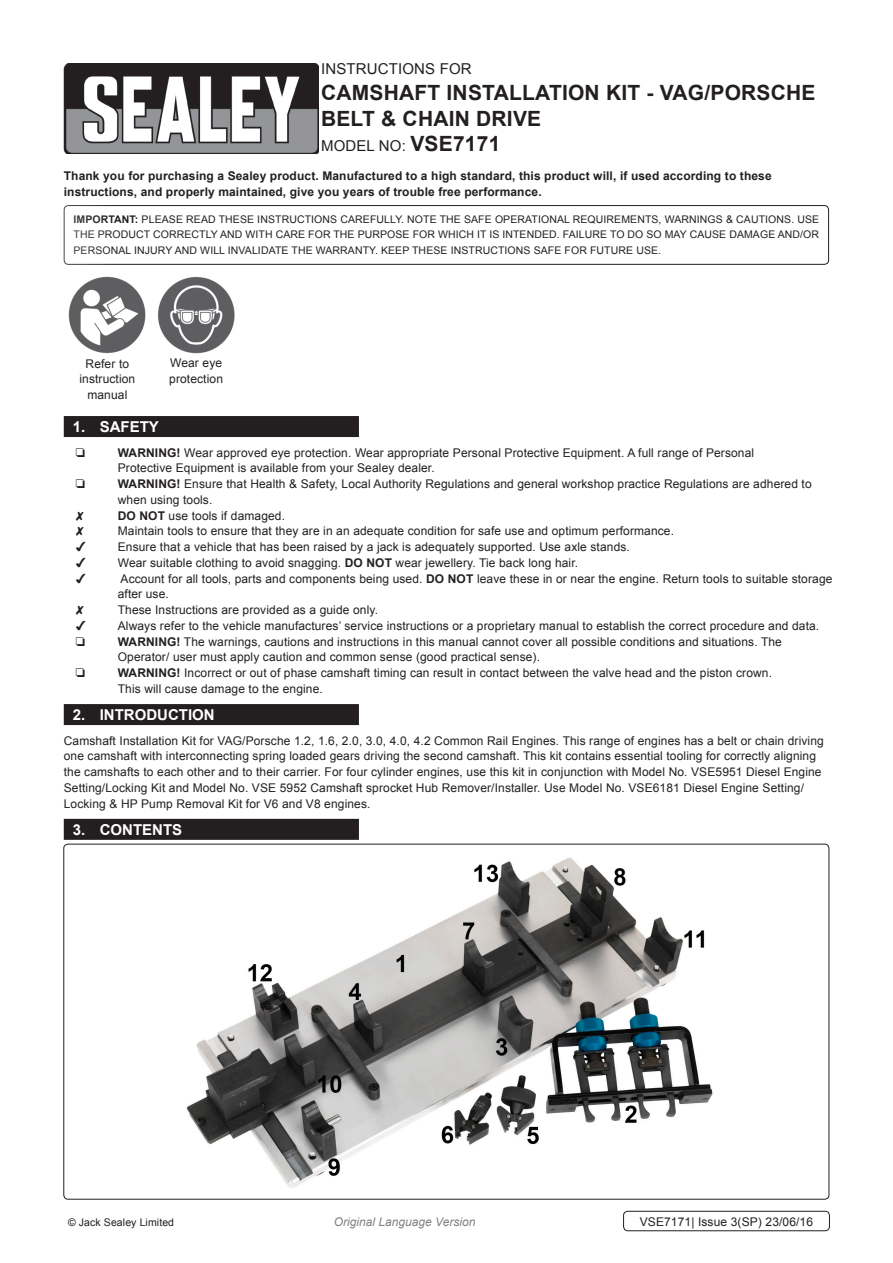
<style>
.page{position:relative;width:893px;height:1263px;background:#fff}
.page>*{position:absolute;margin:0;border:0;box-sizing:border-box;transform-origin:0 0}
.Instructions_Model_N{font:700 21px "Arial";letter-spacing:.01em;color:#231f20}
.t1{font:700 15px "Arial";color:#fff}
.Instructions_Model_N-2{font:15px "Arial";letter-spacing:.01em;color:#231f20}
.Body{font:12px/15.8px "Arial";letter-spacing:.01em;color:#231f20}
.Body-2{font:700 12px/15.8px "Arial";letter-spacing:.01em;color:#231f20}
.Body__Footer{font:12px "Arial";letter-spacing:.01em;color:#231f20}
.t2{font:italic 12px "Arial";color:#808285}
.t3{font:12px "Monotype Sorts";color:#231f20}
.Body__Justified__7pt{font:10.5px/15.8px "Arial";letter-spacing:.01em;color:#231f20;text-align:justify}
.s1{font-weight:700;font-size:21px}
.s2{font-weight:700}
</style>
<div class="page">
<img style="left:64px;top:64px;width:254px;height:90px">
<div style="left:64px;top:205px;width:765px;height:60px;border:1px solid #231f20;border-radius:4px"></div>
<div style="left:64px;top:416px;width:295px;height:21px;background:#231f20"></div>
<div style="left:64px;top:704px;width:295px;height:21px;background:#231f20"></div>
<div style="left:64px;top:819px;width:295px;height:21px;background:#231f20"></div>
<img style="left:68px;top:276px;width:78px;height:78px">
<img style="left:158px;top:276px;width:77px;height:78px">
<div style="left:623px;top:1211px;width:207px;height:20px;border:1px solid #231f20;border-radius:4px"></div>
<img style="left:186px;top:857px;width:527px;height:331px">
<p class="Instructions_Model_N-2" style="left:321px;top:59px;width:152px">INSTRUCTIONS FOR</p>
<p class="Instructions_Model_N" style="left:321px;top:79px;width:496px">CAMSHAFT INSTALLATION KIT - VAG/PORSCHE</p>
<p class="Instructions_Model_N" style="left:321px;top:104px;width:222px">BELT &amp; CHAIN DRIVE</p>
<p class="Instructions_Model_N-2" style="left:321px;top:136px;width:181px">MODEL NO: <span class="s1">VSE7171</span></p>
<p class="Body-2" style="left:64px;top:168px;width:709px">Thank you for purchasing a Sealey product. Manufactured to a high standard, this product will, if used according to these instructions, and properly maintained, give you years of trouble free performance.</p>
<p class="Body__Justified__7pt" style="left:74px;top:211px;width:747px"><span class="s2">IMPORTANT:</span> PLEASE READ THESE INSTRUCTIONS CAREFULLY. NOTE THE SAFE OPERATIONAL REQUIREMENTS, WARNINGS &amp; CAUTIONS. USE THE PRODUCT CORRECTLY AND WITH CARE FOR THE PURPOSE FOR WHICH IT IS INTENDED. FAILURE TO DO SO MAY CAUSE DAMAGE AND/OR PERSONAL INJURY AND WILL INVALIDATE THE WARRANTY. KEEP THESE INSTRUCTIONS SAFE FOR FUTURE USE.</p>
<p class="Body" style="left:79px;top:356px;width:57px;text-align:center">Refer to instruction manual</p>
<p class="Body" style="left:169px;top:355px;width:55px">Wear eye protection</p>
<p class="t1" style="left:73px;top:417px;width:88px">1. SAFETY</p>
<p class="t3" style="left:76px;top:447px;width:11px">R</p>
<p class="Body" style="left:118px;top:445px;width:638px"><span class="s2">WARNING!</span> Wear approved eye protection. Wear appropriate Personal Protective Equipment. A full range of Personal<br>Protective Equipment is available from your Sealey dealer.</p>
<p class="t3" style="left:76px;top:478px;width:11px">R</p>
<p class="Body" style="left:118px;top:476px;width:695px"><span class="s2">WARNING!</span> Ensure that Health &amp; Safety, Local Authority Regulations and general workshop practice Regulations are adhered to when using tools.</p>
<p class="Body" style="left:118px;top:508px;width:169px"><span class="s2">DO NOT</span> use tools if damaged.</p>
<p class="Body" style="left:118px;top:523px;width:558px">Maintain tools to ensure that they are in an adequate condition for safe use and optimum performance.</p>
<p class="Body" style="left:118px;top:539px;width:514px">Ensure that a vehicle that has been raised by a jack is adequately supported. Use axle stands.</p>
<p class="Body" style="left:118px;top:555px;width:462px">Wear suitable clothing to avoid snagging. <span class="s2">DO NOT</span> wear jewellery. Tie back long hair.</p>
<p class="Body" style="left:118px;top:571px;width:716px">Account for all tools, parts and components being used. <span class="s2">DO NOT</span> leave these in or near the engine. Return tools to suitable storage after use.</p>
<p class="Body" style="left:118px;top:602px;width:262px">These Instructions are provided as a guide only.</p>
<p class="Body" style="left:118px;top:618px;width:703px">Always refer to the vehicle manufactures’ service instructions or a proprietary manual to establish the correct procedure and data.</p>
<p class="t3" style="left:76px;top:636px;width:11px">R</p>
<p class="Body" style="left:118px;top:634px;width:666px"><span class="s2">WARNING!</span> The warnings, cautions and instructions in this manual cannot cover all possible conditions and situations. The</p>
<p class="Body" style="left:118px;top:649px;width:424px">Operator/ user must apply caution and common sense (good practical sense).</p>
<p class="t3" style="left:76px;top:667px;width:11px">R</p>
<p class="Body" style="left:118px;top:665px;width:656px"><span class="s2">WARNING!</span> Incorrect or out of phase camshaft timing can result in contact between the valve head and the piston crown.</p>
<p class="Body" style="left:118px;top:681px;width:207px">This will cause damage to the engine.</p>
<p class="t1" style="left:73px;top:705px;width:143px">2. INTRODUCTION</p>
<p class="Body" style="left:64px;top:733px;width:762px">Camshaft Installation Kit for VAG/Porsche 1.2, 1.6, 2.0, 3.0, 4.0, 4.2 Common Rail Engines. This range of engines has a belt or chain driving one camshaft with interconnecting spring loaded gears driving the second camshaft. This kit contains essential tooling for correctly aligning the camshafts to each other and to their carrier. For four cylinder engines, use this kit in conjunction with Model No. VSE5951 Diesel Engine Setting/Locking Kit and Model No. VSE 5952 Camshaft sprocket Hub Remover/Installer. Use Model No. VSE6181 Diesel Engine Setting/ Locking &amp; HP Pump Removal Kit for V6 and V8 engines.</p>
<p class="t1" style="left:73px;top:819px;width:111px">3. CONTENTS</p>
<p class="Body__Justified__7pt" style="left:68px;top:1214px;width:108px">© Jack Sealey Limited</p>
<p class="t2" style="left:334px;top:1214px;width:143px">Original Language Version</p>
<p class="Body__Footer" style="left:640px;top:1214px;width:175px">VSE7171| Issue 3(SP) 23/06/16</p>
</div>
